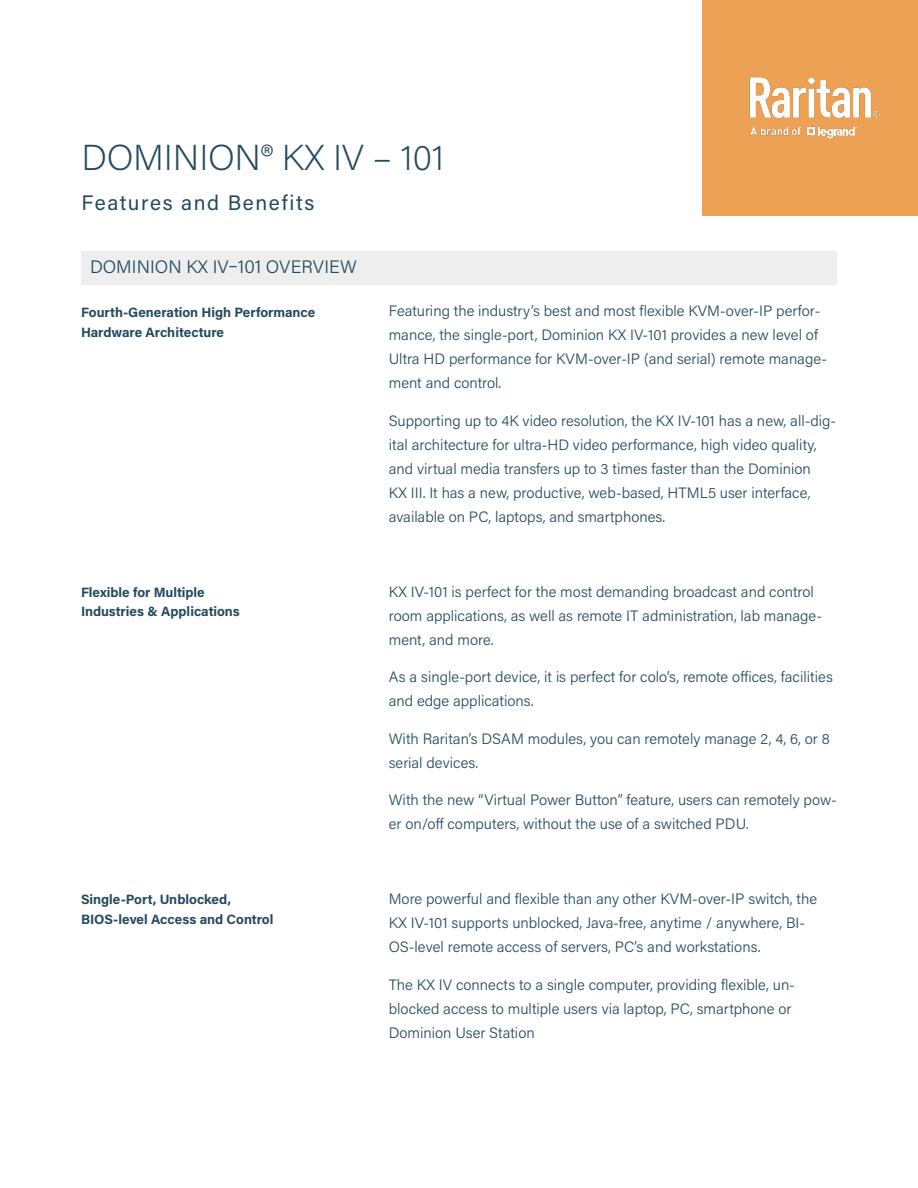
<style>
.page{position:relative;width:918px;height:1188px;background:#fff}
.page>*{position:absolute;margin:0;border:0;box-sizing:border-box;transform-origin:0 0}
.t1{font:200 36px "Acumin Pro";letter-spacing:-.01em;color:#254a5d}
.t2{font:21px "Acumin Pro";letter-spacing:.075em;color:#254a5d}
.t3{font:300 18px "Acumin Pro";letter-spacing:.005em;color:#254a5d}
.Body{font:300 15px/24px "Acumin Pro";color:#254a5d}
.t4{font:700 13.5px/19.5px "Acumin Pro";color:#254a5d}
</style>
<div class="page">
<div style="left:81px;top:251px;width:756px;height:34px;background:#eeeeef"></div>
<div style="left:702px;top:0;width:216px;height:216px;background:#eca154"></div>
<img style="left:749px;top:77px;width:131px;height:62px">
<p class="t1" style="left:81px;top:132px;width:364px">DOMINION® KX IV – 101</p>
<p class="t2" style="left:81px;top:188px;width:235px">Features and Benefits</p>
<p class="t3" style="left:90px;top:254px;width:268px">DOMINION KX IV–101 OVERVIEW</p>
<p class="t4" style="left:81px;top:302px;width:236px">Fourth-Generation High Performance<br>Hardware Architecture</p>
<p class="Body" style="left:389px;top:298px;width:440px">Featuring the industry’s best and most flexible KVM-over-IP perfor&shy;mance, the single-port, Dominion KX IV-101 provides a new level of Ultra HD performance for KVM-over-IP (and serial) remote manage&shy;ment and control.</p>
<p class="Body" style="left:389px;top:408px;width:449px">Supporting up to 4K video resolution, the KX IV-101 has a new, all-dig&shy;ital architecture for ultra-HD video performance, high video quality, and virtual media transfers up to 3 times faster than the Dominion<br>KX III. It has a new, productive, web-based, HTML5 user interface, available on PC, laptops, and smartphones.</p>
<p class="t4" style="left:81px;top:582px;width:125px">Flexible for Multiple</p>
<p class="t4" style="left:81px;top:601px;width:160px">Industries &amp; Applications</p>
<p class="Body" style="left:389px;top:579px;width:435px">KX IV-101 is perfect for the most demanding broadcast and control room applications, as well as remote IT administration, lab manage&shy;ment, and more.</p>
<p class="Body" style="left:389px;top:664px;width:446px">As a single-port device, it is perfect for colo’s, remote offices, facilities and edge applications.</p>
<p class="Body" style="left:389px;top:726px;width:442px">With Raritan’s DSAM modules, you can remotely manage 2, 4, 6, or 8 serial devices.</p>
<p class="Body" style="left:389px;top:787px;width:449px">With the new “Virtual Power Button” feature, users can remotely pow&shy;er on/off computers, without the use of a switched PDU.</p>
<p class="t4" style="left:81px;top:889px;width:152px">Single-Port, Unblocked,</p>
<p class="t4" style="left:81px;top:909px;width:194px">BIOS-level Access and Control</p>
<p class="Body" style="left:389px;top:886px;width:430px">More powerful and flexible than any other KVM-over-IP switch, the<br>KX IV-101 supports unblocked, Java-free, anytime / anywhere, BI-<br>OS-level remote access of servers, PC’s and workstations.</p>
<p class="Body" style="left:389px;top:972px;width:408px">The KX IV connects to a single computer, providing flexible, un&shy;blocked access to multiple users via laptop, PC, smartphone or<br>Dominion User Station</p>
</div>
